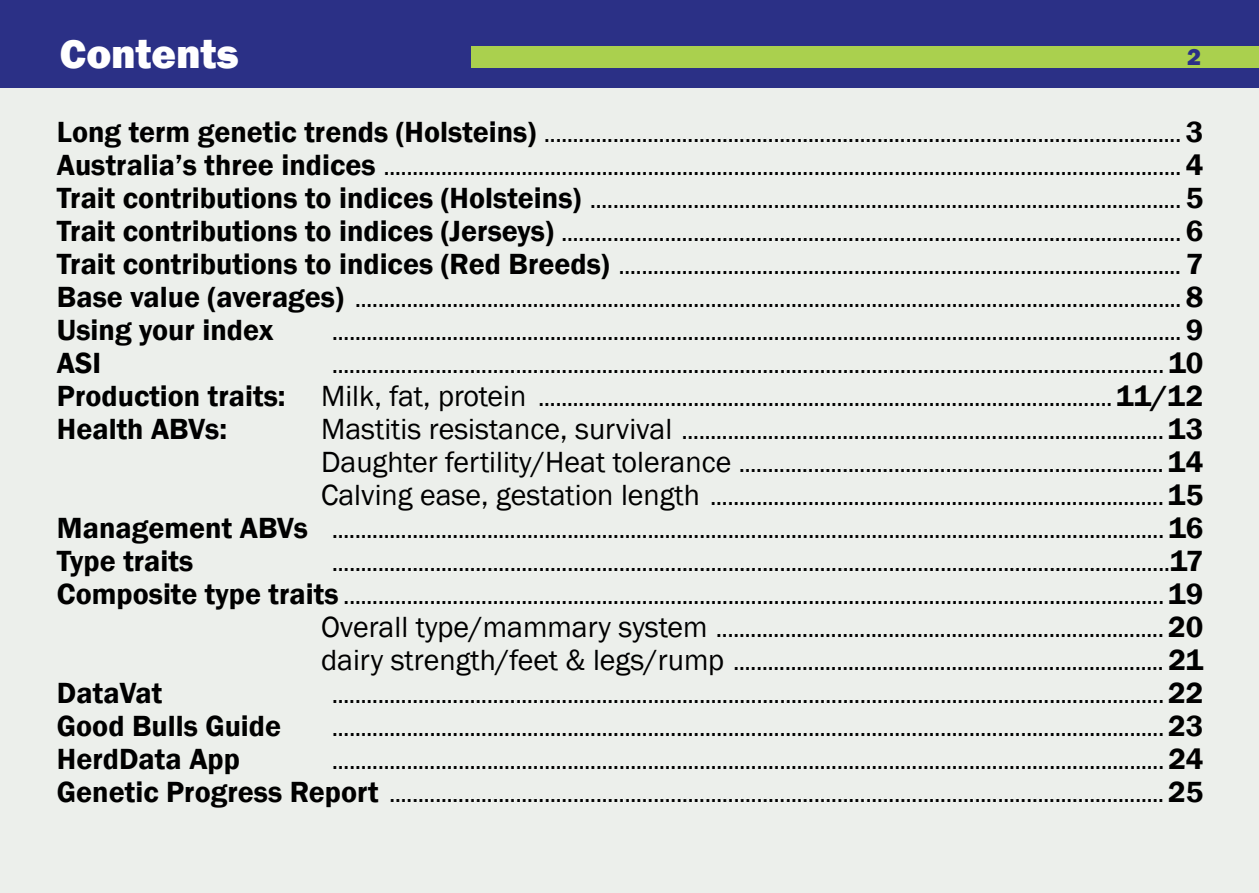
<style>
.page{position:relative;width:1259px;height:893px;background:#fff}
.page>*{position:absolute;margin:0;border:0;box-sizing:border-box;transform-origin:0 0}
.t1{font:800 42px "Franklin Gothic";color:#fff}
.t2{font:600 30px "Franklin Gothic";color:#000}
.t3{font:500 condensed 24px/33px "Franklin Gothic";color:#000;text-align:right}
.t4{font:800 24px "Franklin Gothic";color:#2b3086}
.s1{font-weight:600;font-stretch:normal;font-size:30px}
.s2{font-weight:400;font-stretch:normal;font-size:30px}
</style>
<div class="page">
<div style="left:0;top:87px;width:1259px;height:806px;background:#ecefeb"></div>
<div style="left:0;top:0;width:1259px;height:87px;background:#2b3086"></div>
<div style="left:1057px;top:47px;width:202px;height:21px;background:#aad04e"></div>
<div style="left:471px;top:47px;width:594px;height:21px;background:#aad04e"></div>
<h1 class="t1" style="left:60px;top:26px;width:180px">Contents</h1>
<p class="t4" style="left:1187px;top:42px;width:16px">2</p>
<p class="t3" style="left:57px;top:117px;width:1147px;text-align:justify"><span class="s1">Long term genetic trends (Holsteins)</span> ............................................................................................................... <span class="s1">3<br>Australia’s three indices</span> ........................................................................................................................................... <span class="s1">4<br>Trait contributions to indices (Holsteins)</span> ....................................................................................................... <span class="s1">5<br>Trait contributions to indices (Jerseys)</span> ............................................................................................................ <span class="s1">6<br>Trait contributions to indices (Red Breeds)</span> .................................................................................................. <span class="s1">7<br>Base value (averages)</span> ................................................................................................................................................ <span class="s1">8</span></p>
<p class="t2" style="left:57px;top:312px;width:218px">Using your index</p>
<p class="t3" style="left:332px;top:315px;width:872px">.................................................................................................................................................... <span class="s1">9</span></p>
<p class="t2" style="left:57px;top:345px;width:46px">ASI</p>
<p class="t3" style="left:57px;top:348px;width:1147px">................................................................................................................................................. <span class="s1">10<br>Production traits:</span> <span class="s2">Milk, fat, protein</span> .................................................................................................... <span class="s1">11/12</span></p>
<p class="t2" style="left:57px;top:411px;width:172px">Health ABVs:</p>
<p class="t3" style="left:57px;top:414px;width:1147px"><span class="s2">Mastitis resistance, survival</span> .................................................................................... <span class="s1">13<br></span><span class="s2">Daughter fertility/Heat tolerance</span> .......................................................................... <span class="s1">14<br></span><span class="s2">Calving ease, gestation length</span> ............................................................................... <span class="s1">15<br>Management ABVs</span> ................................................................................................................................................. <span class="s1">16</span></p>
<p class="t2" style="left:57px;top:543px;width:138px">Type traits</p>
<p class="t3" style="left:57px;top:546px;width:1147px">..................................................................................................................................................<span class="s1">17<br>Composite type traits</span> ............................................................................................................................................... <span class="s1">19<br></span><span class="s2">Overall type/mammary system</span> .............................................................................. <span class="s1">20<br></span><span class="s2">dairy strength/feet &amp; legs/rump</span> ........................................................................... <span class="s1">21</span></p>
<p class="t2" style="left:57px;top:675px;width:107px">DataVat</p>
<p class="t3" style="left:332px;top:678px;width:872px">................................................................................................................................................. <span class="s1">22</span></p>
<p class="t2" style="left:57px;top:708px;width:226px">Good Bulls Guide</p>
<p class="t3" style="left:332px;top:711px;width:872px">................................................................................................................................................. <span class="s1">23</span></p>
<p class="t2" style="left:57px;top:741px;width:185px">HerdData App</p>
<p class="t3" style="left:57px;top:744px;width:1147px">................................................................................................................................................. <span class="s1">24<br>Genetic Progress Report</span> ....................................................................................................................................... <span class="s1">25</span></p>
</div>
